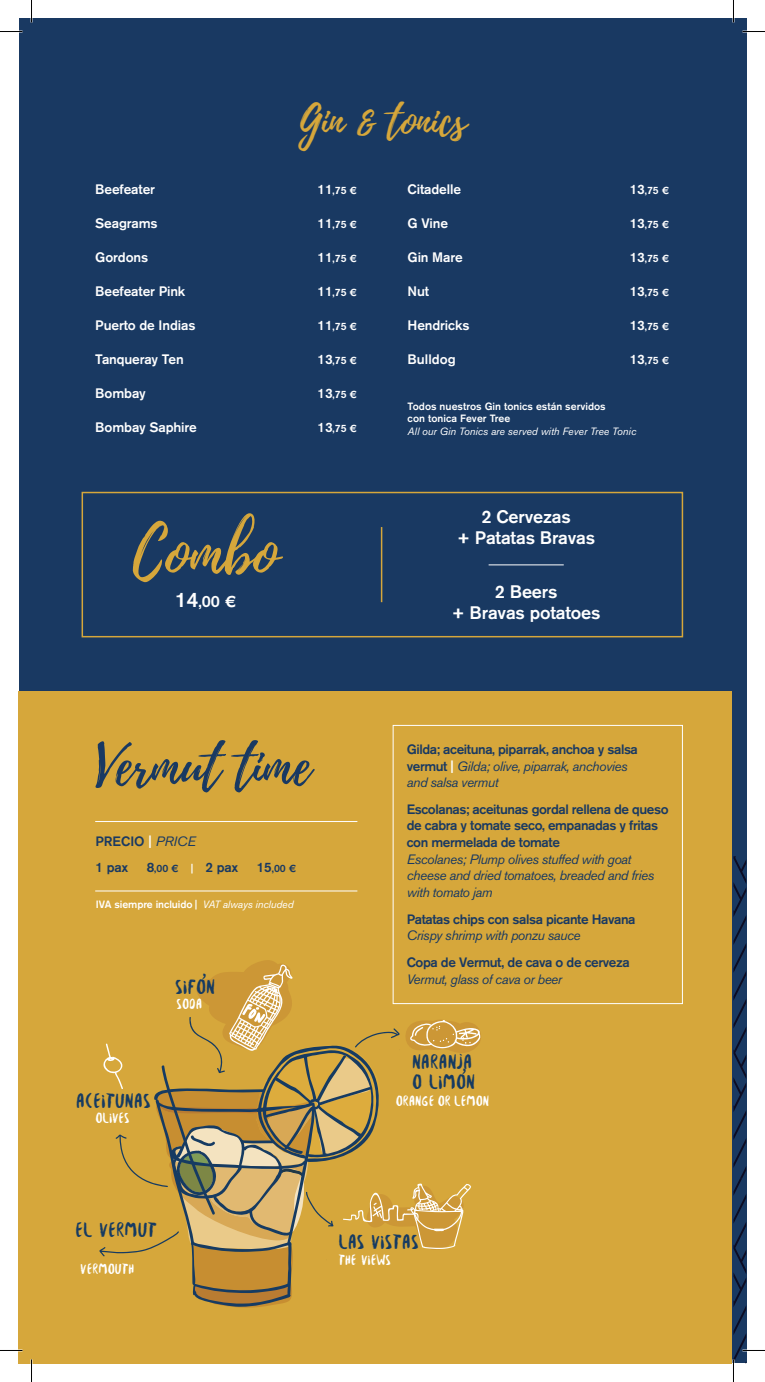
<style>
.page{position:relative;width:765px;height:1382px;background:#fff}
.page>*{position:absolute;margin:0;border:0;box-sizing:border-box;transform-origin:0 0}
.t1{font:64.5px "Playlist Script";color:#d6a73b}
.t2{font:55.5px "Playlist Script";color:#193962}
.t3{font:42px "Playlist Script";color:#d6a73b}
.t4{font:22.05px/20.2px "Besom";color:#163b62}
.t5{font:500 18px/21.6px "Akzidenz Grotesk BQ";letter-spacing:-.01em;color:#fff;text-align:center}
.t6{font:500 16.2px "Akzidenz Grotesk BQ";color:#fff}
.t7{font:15.6px "Besom";color:#fff}
.t8{font:500 13.65px "Akzidenz Grotesk BQ";letter-spacing:-.01em;color:#fff}
.t9{font:italic 13.5px/16.6px "Akzidenz Grotesk BQ";letter-spacing:-.03em;color:#193962}
.t10{font:500 13.5px/16.6px "Akzidenz Grotesk BQ";letter-spacing:-.03em;color:#193962}
.t11{font:500 13.5px/25.5px "Akzidenz Grotesk BQ";color:#193962}
.t12{font:500 10.5px/12.6px "Akzidenz Grotesk BQ";color:#fff}
.t13{font:italic 10.5px "Akzidenz Grotesk BQ";color:#fff}
.t14{font:500 10.5px "Akzidenz Grotesk BQ";color:#193962}
.s1{font-size:13.5px}
.s2{font-size:20.85px}
.s3{font-weight:500;font-style:normal}
.s4{font-weight:500;font-style:normal;color:#fff}
.s5{color:#fff}
.s6{font-weight:400;font-style:italic}
.s7{font-size:10.5px}
.s8{font-size:10.5px;color:#fff}
</style>
<div class="page">
<div style="left:19px;top:19px;width:727px;height:1343px;background:#193962"></div>
<div style="left:19px;top:691px;width:712px;height:671px;background:#d6a73b"></div>
<div style="left:82px;top:491px;width:601px;height:146px;border:2px solid #d6a73b"></div>
<hr style="left:488px;top:564px;width:75px;height:1px;background:#fff">
<hr style="left:95px;top:821px;width:262px;height:1px;background:#fff">
<hr style="left:95px;top:890px;width:262px;height:1px;background:#fff">
<svg style="left:99px;top:959px;width:382px;height:348px"></svg>
<hr style="left:381px;top:527px;width:1px;height:75px;background:#d6a73b">
<hr style="left:0;top:1349px;width:22px;height:2px;background:#fff">
<hr style="left:732px;top:0;width:2px;height:22px;background:#fff">
<hr style="left:732px;top:1359px;width:2px;height:22px;background:#fff">
<svg style="left:0;top:31px;width:22px;height:1px"></svg>
<svg style="left:742px;top:31px;width:23px;height:1px"></svg>
<svg style="left:31px;top:0;width:1px;height:22px"></svg>
<svg style="left:31px;top:1359px;width:1px;height:22px"></svg>
<svg style="left:733px;top:0;width:1px;height:22px"></svg>
<svg style="left:733px;top:856px;width:32px;height:525px"></svg>
<h3 class="t3" style="left:298px;top:91px;width:170px">Gin &amp; tonics</h3>
<p class="t8" style="left:95px;top:180px;width:61px">Beefeater</p>
<p class="t12" style="left:317px;top:183px;width:41px"><span class="s1">11</span>,75 €</p>
<p class="t8" style="left:95px;top:215px;width:64px">Seagrams</p>
<p class="t12" style="left:317px;top:217px;width:41px"><span class="s1">11</span>,75 €</p>
<p class="t8" style="left:95px;top:249px;width:54px">Gordons</p>
<p class="t12" style="left:317px;top:251px;width:41px"><span class="s1">11</span>,75 €</p>
<p class="t8" style="left:95px;top:283px;width:91px">Beefeater Pink</p>
<p class="t12" style="left:317px;top:285px;width:41px"><span class="s1">11</span>,75 €</p>
<p class="t8" style="left:95px;top:317px;width:102px">Puerto de Indias</p>
<p class="t12" style="left:317px;top:319px;width:41px"><span class="s1">11</span>,75 €</p>
<p class="t8" style="left:95px;top:351px;width:90px">Tanqueray Ten</p>
<p class="t12" style="left:317px;top:353px;width:41px"><span class="s1">13</span>,75 €</p>
<p class="t8" style="left:95px;top:385px;width:52px">Bombay</p>
<p class="t12" style="left:317px;top:387px;width:41px"><span class="s1">13</span>,75 €</p>
<p class="t8" style="left:95px;top:419px;width:103px">Bombay Saphire</p>
<p class="t12" style="left:317px;top:422px;width:41px"><span class="s1">13</span>,75 €</p>
<p class="t8" style="left:407px;top:180px;width:55px">Citadelle</p>
<p class="t12" style="left:629px;top:183px;width:41px"><span class="s1">13</span>,75 €</p>
<p class="t8" style="left:407px;top:215px;width:42px">G Vine</p>
<p class="t12" style="left:629px;top:217px;width:41px"><span class="s1">13</span>,75 €</p>
<p class="t8" style="left:407px;top:249px;width:57px">Gin Mare</p>
<p class="t12" style="left:629px;top:251px;width:41px"><span class="s1">13</span>,75 €</p>
<p class="t8" style="left:407px;top:283px;width:23px">Nut</p>
<p class="t12" style="left:629px;top:285px;width:41px"><span class="s1">13</span>,75 €</p>
<p class="t8" style="left:407px;top:317px;width:63px">Hendricks</p>
<p class="t12" style="left:629px;top:319px;width:41px"><span class="s1">13</span>,75 €</p>
<p class="t8" style="left:407px;top:351px;width:49px">Bulldog</p>
<p class="t12" style="left:629px;top:353px;width:41px"><span class="s1">13</span>,75 €</p>
<p class="t12" style="left:407px;top:399px;width:200px">Todos nuestros Gin tonics están servidos con tonica Fever Tree</p>
<p class="t13" style="left:407px;top:425px;width:230px">All our Gin Tonics are served with Fever Tree Tonic</p>
<h1 class="t1" style="left:133px;top:507px;width:147px">Combo</h1>
<h3 class="t5" style="left:457px;top:505px;width:140px">2 Cervezas<br>+ Patatas Bravas</h3>
<h3 class="t5" style="left:452px;top:580px;width:150px">2 Beers<br>+ Bravas potatoes</h3>
<p class="t6" style="left:175px;top:591px;width:63px"><span class="s2">14</span>,00 €</p>
<h2 class="t2" style="left:95px;top:726px;width:217px">Vermut time</h2>
<p class="t9" style="left:407px;top:740px;width:233px"><span class="s3">Gilda; aceituna, piparrak, anchoa y salsa vermut</span> <span class="s4">|</span> Gilda; olive, piparrak, anchovies and salsa vermut</p>
<p class="t10" style="left:407px;top:800px;width:263px">Escolanas; aceitunas gordal rellena de queso de cabra y tomate seco, empanadas y fritas con mermelada de tomate</p>
<p class="t9" style="left:407px;top:850px;width:249px">Escolanes; Plump olives stuffed with goat cheese and dried tomatoes, breaded and fries with tomato jam</p>
<p class="t10" style="left:407px;top:910px;width:230px">Patatas chips con salsa picante Havana</p>
<p class="t9" style="left:407px;top:927px;width:175px">Crispy shrimp with ponzu sauce</p>
<p class="t10" style="left:407px;top:953px;width:224px">Copa de Vermut, de cava o de cerveza</p>
<p class="t9" style="left:407px;top:970px;width:157px">Vermut, glass of cava or beer</p>
<p class="t11" style="left:95px;top:828px;width:102px">PRECIO <span class="s5">|</span> <span class="s6">PRICE<br></span>1 pax</p>
<p class="t10" style="left:147px;top:858px;width:93px">8<span class="s7">,00 €</span> <span class="s8">|</span> 2 pax</p>
<p class="t14" style="left:257px;top:861px;width:41px"><span class="s1">15</span>,00 €</p>
<p class="t12" style="left:96px;top:897px;width:199px">IVA siempre incluido | <span class="s6">VAT always included</span></p>
<h3 class="t4" style="left:175px;top:975px;width:41px">SIFÓN</h3>
<p class="t7" style="left:176px;top:992px;width:27px">SODA</p>
<h3 class="t4" style="left:76px;top:1089px;width:77px">ACEITUNAS</h3>
<p class="t7" style="left:95px;top:1105px;width:36px">OLIVES</p>
<h3 class="t4" style="left:75px;top:1219px;width:83px">EL VERMUT</h3>
<p class="t7" style="left:81px;top:1257px;width:55px">VERMOUTH</p>
<h3 class="t4" style="left:412px;top:1050px;width:64px">NARANJA<br>O LIMÓN</h3>
<p class="t7" style="left:395px;top:1089px;width:95px">ORANGE OR LEMON</p>
<h3 class="t4" style="left:338px;top:1230px;width:82px">LAS VISTAS</h3>
<p class="t7" style="left:338px;top:1248px;width:54px">THE VIEWS</p>
</div>
